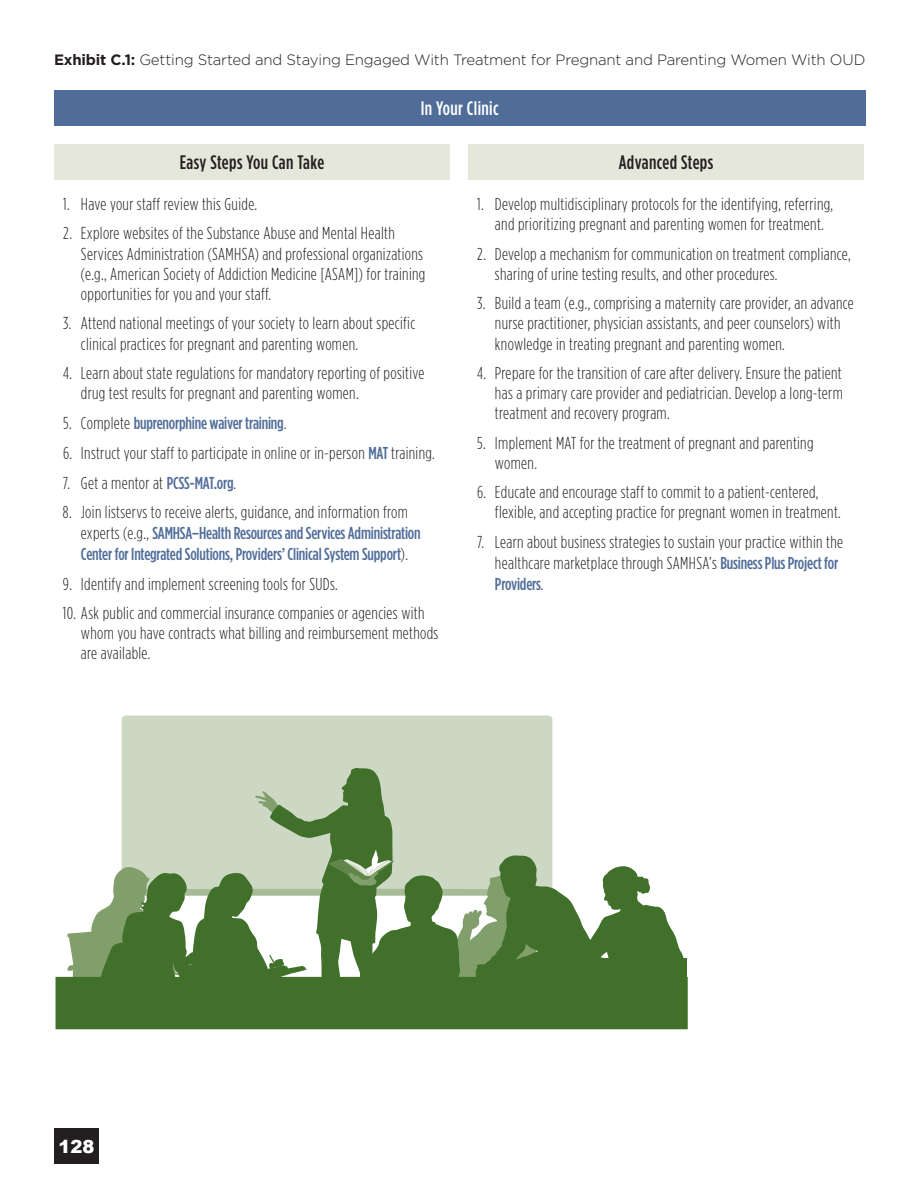
<style>
.page{position:relative;width:918px;height:1188px;background:#fff}
.page>*{position:absolute;margin:0;border:0;box-sizing:border-box;transform-origin:0 0}
.t1{font:500 19.5px "Gotham Condensed";letter-spacing:.02em;color:#231f20}
.t2{font:500 19.5px "Gotham Condensed";letter-spacing:.02em;color:#fff}
.t3{font:900 18px "Arial";color:#fff}
.t4{font:300 17.25px/20.2px "Gotham Condensed";letter-spacing:.02em;color:#231f20}
.t5{font:500 17.25px/21px "Gotham Condensed";letter-spacing:-.01em;color:#506d99}
.t6{font:300 15px "Gotham";letter-spacing:-.015em;color:#231f20}
.s1{font-weight:700}
.s2{font-weight:300;color:#231f20}
.s3{font-weight:500;color:#506d99}
</style>
<div class="page">
<div style="left:468px;top:144px;width:396px;height:36px;background:#e6e7db"></div>
<div style="left:54px;top:144px;width:396px;height:36px;background:#e6e7db"></div>
<div style="left:54px;top:90px;width:812px;height:36px;background:#506d99"></div>
<div style="left:122px;top:716px;width:430px;height:51px;background:#ccd8c4"></div>
<svg style="left:56px;top:956px;width:632px;height:73px;fill:#407029"></svg>
<svg style="left:67px;top:767px;width:616px;height:261px"></svg>
<div style="left:583px;top:958px;width:104px;height:41px;background:#407029"></div>
<div style="left:54px;top:1128px;width:45px;height:36px;background:#231f20"></div>
<p class="t6" style="left:54px;top:51px;width:813px"><span class="s1">Exhibit C.1:</span> Getting Started and Staying Engaged With Treatment for Pregnant and Parenting Women With OUD</p>
<p class="t2" style="left:421px;top:97px;width:79px">In Your Clinic</p>
<p class="t1" style="left:180px;top:151px;width:146px">Easy Steps You Can Take</p>
<p class="t4" style="left:63px;top:194px;width:196px">1. Have your staff review this Guide.</p>
<p class="t4" style="left:81px;top:223px;width:346px;text-indent:-18px">2. Explore websites of the Substance Abuse and Mental Health Services Administration (SAMHSA) and professional organizations (e.g., American Society of Addiction Medicine [ASAM]) for training opportunities for you and your staff.</p>
<p class="t4" style="left:81px;top:313px;width:336px;text-indent:-18px">3. Attend national meetings of your society to learn about specific clinical practices for pregnant and parenting women.</p>
<p class="t4" style="left:81px;top:363px;width:345px;text-indent:-18px">4. Learn about state regulations for mandatory reporting of positive drug test results for pregnant and parenting women.</p>
<p class="t5" style="left:63px;top:412px;width:225px"><span class="s2">5. Complete</span> buprenorphine waiver training<span class="s2">.</span></p>
<p class="t4" style="left:63px;top:443px;width:373px">6. Instruct your staff to participate in online or in-person <span class="s3">MAT</span> training.</p>
<p class="t4" style="left:63px;top:473px;width:175px">7. Get a mentor at <span class="s3">PCSS-MAT.org</span>.</p>
<p class="t5" style="left:81px;top:501px;width:341px;text-indent:-18px"><span class="s2">8. Join listservs to receive alerts, guidance, and information from experts (e.g.,</span> SAMHSA–Health Resources and Services Administration<br>Center for Integrated Solutions, Providers’ Clinical System Support<span class="s2">).</span></p>
<p class="t4" style="left:63px;top:573px;width:276px">9. Identify and implement screening tools for SUDs.</p>
<p class="t4" style="left:81px;top:603px;width:359px;text-indent:-18px">10. Ask public and commercial insurance companies or agencies with whom you have contracts what billing and reimbursement methods are available.</p>
<p class="t1" style="left:619px;top:151px;width:96px">Advanced Steps</p>
<p class="t4" style="left:477px;top:194px;width:358px;text-align:center">1. Develop multidisciplinary protocols for the identifying, referring, and prioritizing pregnant and parenting women for treatment.</p>
<p class="t4" style="left:495px;top:243px;width:357px;text-indent:-18px">2. Develop a mechanism for communication on treatment compliance, sharing of urine testing results, and other procedures.</p>
<p class="t4" style="left:495px;top:293px;width:360px;text-indent:-18px">3. Build a team (e.g., comprising a maternity care provider, an advance nurse practitioner, physician assistants, and peer counselors) with knowledge in treating pregnant and parenting women.</p>
<p class="t4" style="left:495px;top:363px;width:349px;text-align:justify;text-indent:-18px">4. Prepare for the transition of care after delivery. Ensure the patient has a primary care provider and pediatrician. Develop a long-term treatment and recovery program.</p>
<p class="t4" style="left:495px;top:432px;width:320px;text-indent:-18px">5. Implement MAT for the treatment of pregnant and parenting women.</p>
<p class="t4" style="left:495px;top:482px;width:347px;text-indent:-18px">6. Educate and encourage staff to commit to a patient-centered, flexible, and accepting practice for pregnant women in treatment.</p>
<p class="t4" style="left:495px;top:531px;width:350px;line-height:21px;text-indent:-18px">7. Learn about business strategies to sustain your practice within the healthcare marketplace through SAMHSA’s <span class="s3">Business Plus Project for<br>Providers</span>.</p>
<p class="t3" style="left:58px;top:1133px;width:38px">128</p>
</div>
